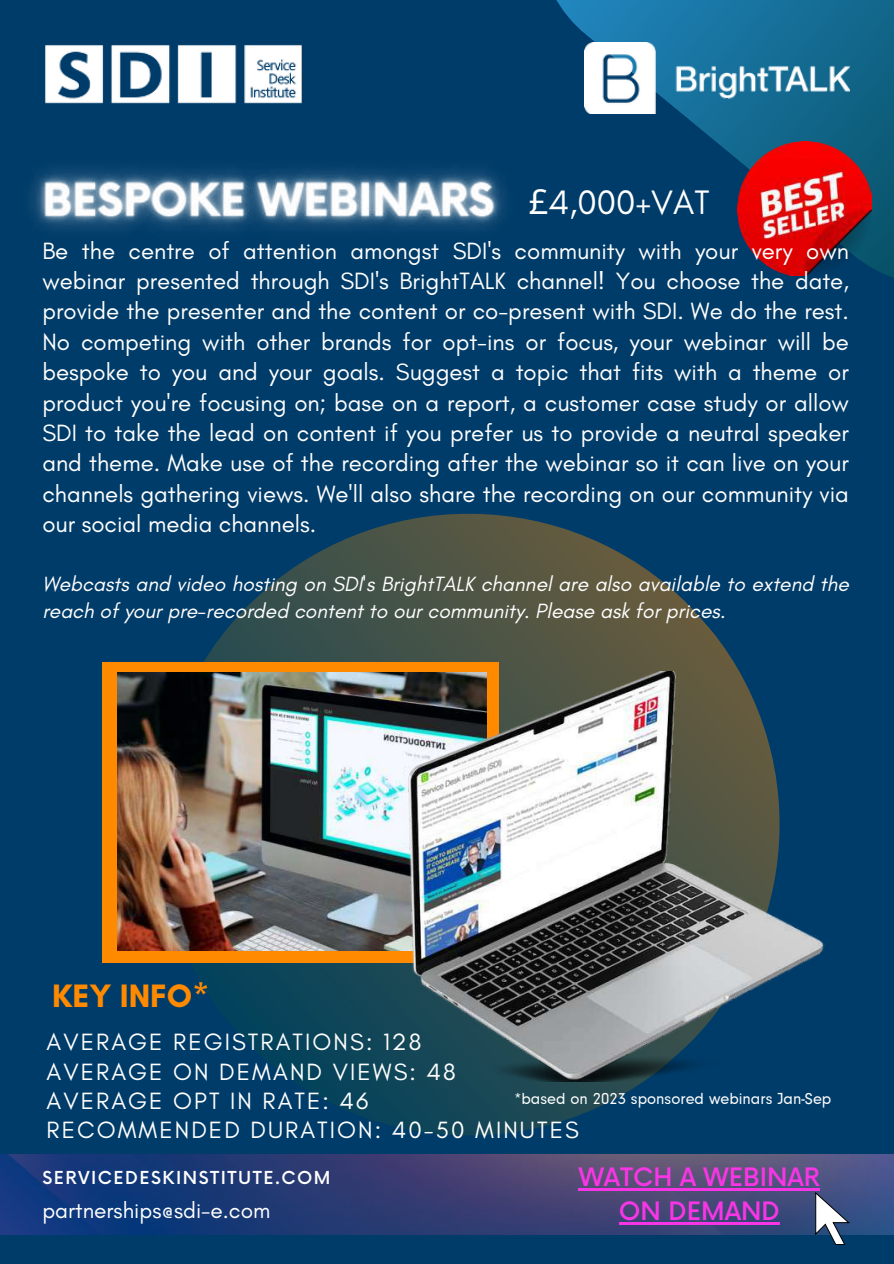
<style>
.page{position:relative;width:894px;height:1264px;background:#fff}
.page>*{position:absolute;margin:0;border:0;box-sizing:border-box;transform-origin:0 0}
.t1{font:34.5px "Glacial Indifference";color:#fff}
.t2{font:700 33px "Glacial Indifference";color:#ff8a00}
.t3{font:500 24.75px/33.8px "Now";color:#f835e5;text-align:center}
.t4{font:24px/30.3px "Glacial Indifference";letter-spacing:.085em;color:#fff;text-align:justify}
.t5{font:22.65px "Glacial Indifference";color:#fff}
.t6{font:italic 21px/27px "Glacial Indifference";color:#fff}
.t7{font:500 17.4px "Now";letter-spacing:.085em;color:#fff}
.t8{font:16.5px "Neuzeit Gro T";color:#fff}
.s1{font-family:"Noto Sans"}
</style>
<div class="page">
<div style="left:0;top:0;width:893px;height:1263px;background:#003c69"></div>
<svg style="left:556px;top:0;width:337px;height:277px"></svg>
<svg style="left:191px;top:513px;width:548px;height:622px"></svg>
<img style="left:45px;top:45px;width:258px;height:59px">
<img style="left:0;top:1154px;width:893px;height:80px">
<svg style="left:815px;top:1191px;width:33px;height:53px;background:#7787a2"></svg>
<div style="left:102px;top:662px;width:396px;height:301px;background:#ff8a00"></div>
<img style="left:117px;top:673px;width:131px;height:277px">
<img style="left:248px;top:671px;width:576px;height:409px">
<img style="left:584px;top:43px;width:265px;height:71px">
<img style="left:737px;top:142px;width:134px;height:134px">
<img style="left:31px;top:169px;width:473px;height:60px">
<hr style="left:578px;top:1188px;width:241px;height:2px;background:#f835e5">
<hr style="left:618px;top:1221px;width:161px;height:3px;background:#f835e5">
<h1 class="t1" style="left:528px;top:183px;width:182px"><span class="s1">£</span>4,000+VAT</h1>
<p class="t4" style="left:42px;top:236px;width:807px">Be the centre of attention amongst SDI's community with your very own webinar presented through SDI's BrightTALK channel! You choose the date, provide the presenter and the content or co-present with SDI. We do the rest.<br>No competing with other brands for opt-ins or focus, your webinar will be bespoke to you and your goals. Suggest a topic that fits with a theme or product you're focusing on; base on a report, a customer case study or allow SDI to take the lead on content if you prefer us to provide a neutral speaker and theme. Make use of the recording after the webinar so it can live on your channels gathering views. We'll also share the recording on our community via our social media channels.</p>
<p class="t6" style="left:42px;top:570px;width:807px">Webcasts and video hosting on SDI's BrightTALK channel are also available to extend the reach of your pre-recorded content to our community. Please ask for prices.</p>
<h2 class="t2" style="left:52px;top:975px;width:158px">KEY INFO*</h2>
<p class="t4" style="left:47px;top:1028px;width:533px;line-height:29.2px;text-align:left">AVERAGE REGISTRATIONS: 128<br>AVERAGE ON DEMAND VIEWS: 48<br>AVERAGE OPT IN RATE: 46<br>RECOMMENDED DURATION: 40-50 MINUTES</p>
<p class="t8" style="left:514px;top:1090px;width:318px">*based on 2023 sponsored webinars Jan-Sep</p>
<p class="t7" style="left:42px;top:1163px;width:289px">SERVICEDESKINSTITUTE.COM</p>
<p class="t3" style="left:578px;top:1158px;width:243px">WATCH A WEBINAR<br>ON DEMAND</p>
<p class="t5" style="left:42px;top:1197px;width:229px">partnerships@sdi-e.com</p>
</div>
